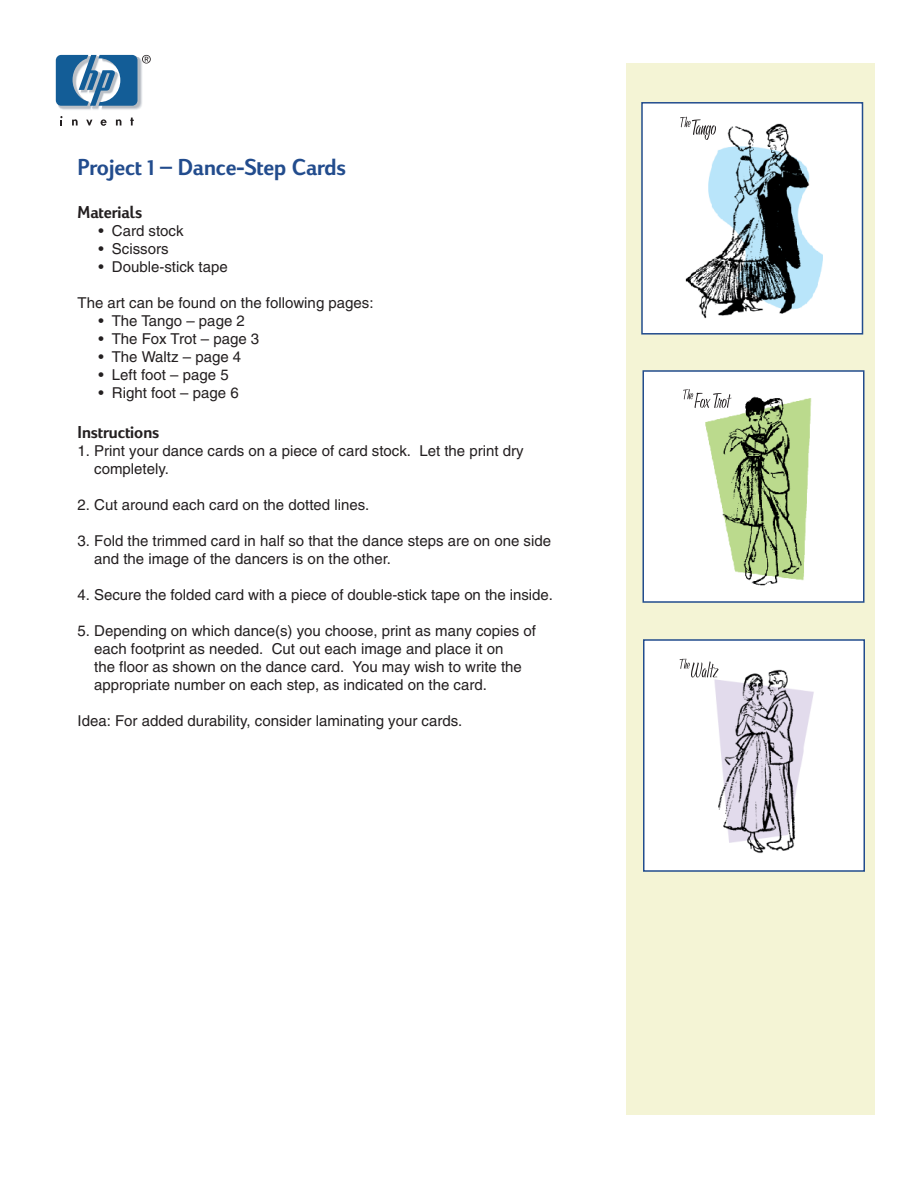
<style>
.page{position:relative;width:918px;height:1188px;background:#fff}
.page>*{position:absolute;margin:0;border:0;box-sizing:border-box;transform-origin:0 0}
.t1{font:700 24px "HP Sans";color:#224c8d}
.t2{font:700 18px "HP Sans";color:#231f20}
.t3{font:15px/18px "Helvetica";color:#231f20}
</style>
<div class="page">
<div style="left:626px;top:64px;width:248px;height:1051px;background:#f4f4d5"></div>
<div style="left:641px;top:102px;width:222px;height:233px;background:#fff;border:2px solid #224c8d"></div>
<svg style="left:56px;top:55px;width:95px;height:71px"></svg>
<div style="left:643px;top:370px;width:222px;height:233px;background:#fff;border:2px solid #224c8d"></div>
<div style="left:643px;top:639px;width:222px;height:233px;background:#fff;border:2px solid #224c8d"></div>
<img style="left:685px;top:123px;width:138px;height:196px">
<svg style="left:680px;top:117px;width:36px;height:23px"></svg>
<img style="left:705px;top:396px;width:107px;height:190px">
<svg style="left:683px;top:389px;width:49px;height:19px"></svg>
<img style="left:714px;top:669px;width:100px;height:185px">
<svg style="left:680px;top:659px;width:39px;height:19px"></svg>
<h1 class="t1" style="left:78px;top:154px;width:270px">Project 1 – Dance-Step Cards</h1>
<p class="t2" style="left:78px;top:203px;width:66px">Materials</p>
<p class="t3" style="left:98px;top:222px;width:87px">• Card stock</p>
<p class="t3" style="left:98px;top:240px;width:72px">• Scissors</p>
<p class="t3" style="left:98px;top:258px;width:131px">• Double-stick tape</p>
<p class="t3" style="left:78px;top:294px;width:298px">The art can be found on the following pages:</p>
<p class="t3" style="left:98px;top:312px;width:148px">• The Tango – page 2</p>
<p class="t3" style="left:98px;top:330px;width:162px">• The Fox Trot – page 3</p>
<p class="t3" style="left:98px;top:348px;width:144px">• The Waltz – page 4</p>
<p class="t3" style="left:98px;top:366px;width:132px">• Left foot – page 5</p>
<p class="t3" style="left:98px;top:384px;width:142px">• Right foot – page 6</p>
<p class="t2" style="left:78px;top:423px;width:83px">Instructions</p>
<p class="t3" style="left:94px;top:442px;width:431px;text-indent:-17px">1. Print your dance cards on a piece of card stock. Let the print dry completely.</p>
<p class="t3" style="left:78px;top:496px;width:293px">2. Cut around each card on the dotted lines.</p>
<p class="t3" style="left:94px;top:532px;width:458px;text-indent:-17px">3. Fold the trimmed card in half so that the dance steps are on one side and the image of the dancers is on the other.</p>
<p class="t3" style="left:78px;top:586px;width:477px">4. Secure the folded card with a piece of double-stick tape on the inside.</p>
<p class="t3" style="left:94px;top:622px;width:443px;text-indent:-17px">5. Depending on which dance(s) you choose, print as many copies of each footprint as needed. Cut out each image and place it on<br>the floor as shown on the dance card. You may wish to write the appropriate number on each step, as indicated on the card.</p>
<p class="t3" style="left:78px;top:712px;width:386px">Idea: For added durability, consider laminating your cards.</p>
</div>
